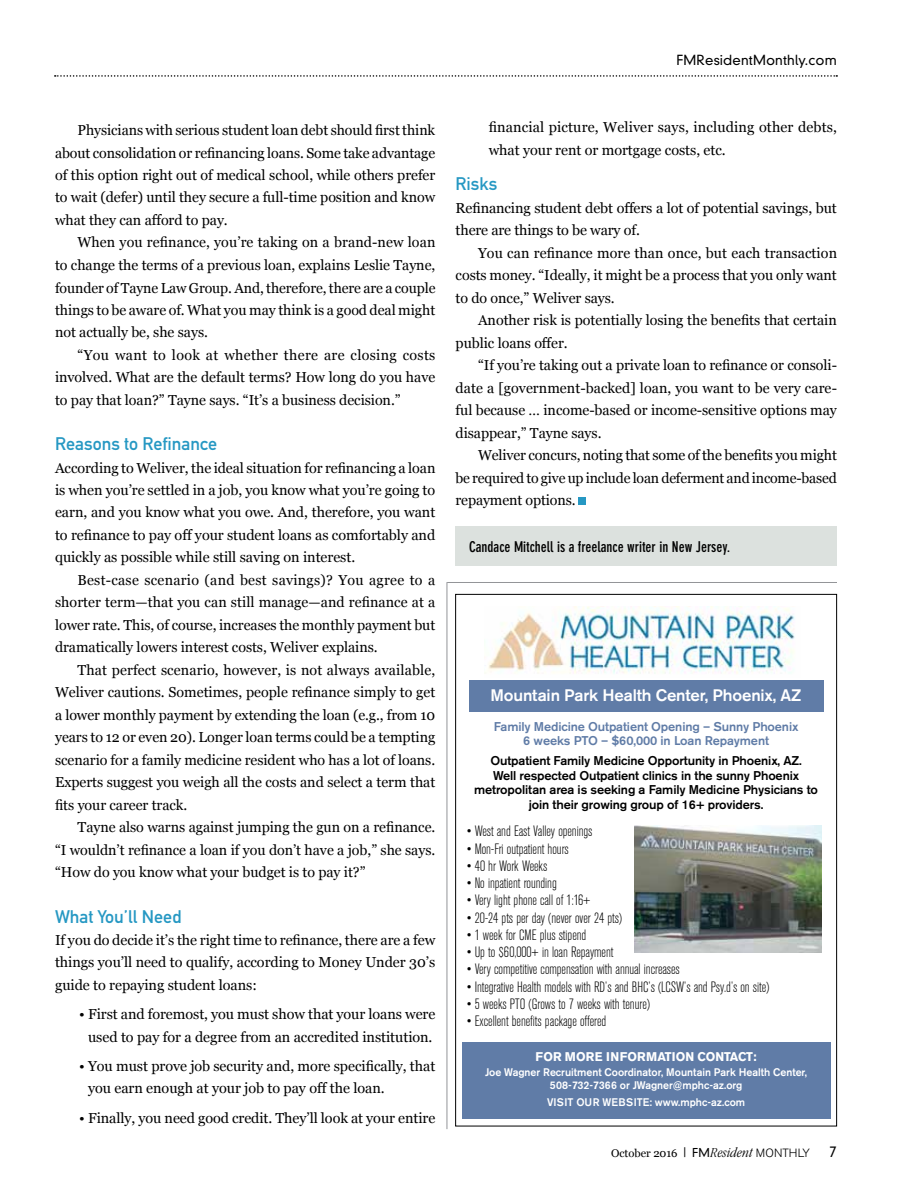
<style>
.page{position:relative;width:918px;height:1188px;background:#fff}
.page>*{position:absolute;margin:0;border:0;box-sizing:border-box;transform-origin:0 0}
.t1{font:18px "DIN Mittelschrift";color:#2698c3}
.t2{font:500 16.65px "Akzidenz Grotesk BE";letter-spacing:-.01em;color:#fff}
.t3{font:300 condensed 14.85px "Akzidenz Grotesk BE";letter-spacing:-.005em;color:#000}
.t4{font:700 condensed 14.7px "DIN Neuzeit Grotesk";color:#000}
.t5{font:14.4px/22.5px "Georgia";letter-spacing:-.005em;color:#000;text-align:justify}
.t6{font:300 14.25px "DIN Neuzeit Grotesk";color:#000}
.t7{font:300 13.5px "DIN Neuzeit Grotesk";letter-spacing:.01em;color:#000}
.t8{font:500 12.6px/14.5px "Akzidenz Grotesk BE";letter-spacing:-.01em;color:#000;text-align:center}
.t9{font:500 12.6px/14.5px "Akzidenz Grotesk BE";letter-spacing:-.01em;color:#607ca7;text-align:center}
.t10{font:700 12.6px "Akzidenz Grotesk BE";color:#fff}
.t11{font:11.1px "Georgia";letter-spacing:-.005em;color:#000}
.t12{font:500 10.95px/13.2px "Akzidenz Grotesk BE";color:#fff;text-align:center}
.s1{font-weight:700;font-size:10.35px}
.s2{font-family:"DIN Neuzeit Grotesk";font-weight:300;font-size:11.85px}
.s3{font-family:"ITC Garamond MM It 300 400";font-size:14.1px}
.s4{font-family:"Akzidenz Grotesk BE";font-weight:300;font-size:11.85px}
</style>
<div class="page">
<svg style="left:55px;top:75px;width:782px;height:2px"></svg>
<div style="left:578px;top:498px;width:8px;height:7px;background:#2698c3"></div>
<div style="left:456px;top:526px;width:381px;height:40px;background:#dce1de"></div>
<hr style="left:447px;top:582px;width:390px;height:1px;background:#939598">
<hr style="left:447px;top:582px;width:1px;height:547px;background:#939598">
<img style="left:485px;top:607px;width:310px;height:67px">
<img style="left:635px;top:825px;width:186px;height:127px">
<div style="left:469px;top:680px;width:354px;height:31px;background:#607ca7"></div>
<div style="left:462px;top:1042px;width:368px;height:77px;background:#607ca7"></div>
<p class="t7" style="left:676px;top:52px;width:162px">FMResidentMonthly.com</p>
<p class="t5" style="left:55px;top:118px;width:382px;text-indent:22px">Physicians with serious student loan debt should first think about consolidation or refinancing loans. Some take advantage of this option right out of medical school, while others prefer to wait (defer) until they secure a full-time position and know what they can afford to pay.</p>
<p class="t5" style="left:55px;top:231px;width:382px;text-indent:22px">When you refinance, you’re taking on a brand-new loan to change the terms of a previous loan, explains Leslie Tayne, founder of Tayne Law Group. And, therefore, there are a couple things to be aware of. What you may think is a good deal might not actually be, she says.</p>
<p class="t5" style="left:55px;top:343px;width:382px;text-indent:22px">“You want to look at whether there are closing costs involved. What are the default terms? How long do you have to pay that loan?” Tayne says. “It’s a business decision.”</p>
<p class="t1" style="left:55px;top:433px;width:164px">Reasons to Refinance</p>
<p class="t5" style="left:55px;top:456px;width:382px">According to Weliver, the ideal situation for refinancing a loan is when you’re settled in a job, you know what you’re going to earn, and you know what you owe. And, therefore, you want to refinance to pay off your student loans as comfortably and quickly as possible while still saving on interest.</p>
<p class="t5" style="left:55px;top:568px;width:382px;text-indent:22px">Best-case scenario (and best savings)? You agree to a shorter term—that you can still manage—and refinance at a lower rate. This, of course, increases the monthly payment but dramatically lowers interest costs, Weliver explains.</p>
<p class="t5" style="left:55px;top:658px;width:382px;text-indent:22px">That perfect scenario, however, is not always available, Weliver cautions. Sometimes, people refinance simply to get a lower monthly payment by extending the loan (e.g., from 10 years to 12 or even 20). Longer loan terms could be a tempting scenario for a family medicine resident who has a lot of loans.<br>Experts suggest you weigh all the costs and select a term that fits your career track.</p>
<p class="t5" style="left:55px;top:816px;width:382px;text-indent:22px">Tayne also warns against jumping the gun on a refinance. “I wouldn’t refinance a loan if you don’t have a job,” she says. “How do you know what your budget is to pay it?”</p>
<p class="t1" style="left:55px;top:906px;width:128px">What You’ll Need</p>
<p class="t5" style="left:55px;top:928px;width:382px">If you do decide it’s the right time to refinance, there are a few things you’ll need to qualify, according to Money Under 30’s guide to repaying student loans:</p>
<p class="t5" style="left:79px;top:1002px;width:358px;text-align:center">• First and foremost, you must show that your loans were used to pay for a degree from an accredited institution.</p>
<p class="t5" style="left:88px;top:1054px;width:349px;text-indent:-9px">• You must prove job security and, more specifically, that you earn enough at your job to pay off the loan.</p>
<p class="t5" style="left:79px;top:1106px;width:358px">• Finally, you need good credit. They’ll look at your entire</p>
<p class="t5" style="left:489px;top:116px;width:350px">financial picture, Weliver says, including other debts, what your rent or mortgage costs, etc.</p>
<p class="t1" style="left:456px;top:173px;width:43px">Risks</p>
<p class="t5" style="left:456px;top:196px;width:383px">Refinancing student debt offers a lot of potential savings, but there are things to be wary of.</p>
<p class="t5" style="left:456px;top:241px;width:383px;text-indent:22px">You can refinance more than once, but each transaction costs money. “Ideally, it might be a process that you only want to do once,” Weliver says.</p>
<p class="t5" style="left:456px;top:308px;width:383px;text-indent:22px">Another risk is potentially losing the benefits that certain public loans offer.</p>
<p class="t5" style="left:456px;top:353px;width:383px;text-indent:22px">“If you’re taking out a private loan to refinance or consoli&shy;date a [government-backed] loan, you want to be very care&shy;ful because … income-based or income-sensitive options may disappear,” Tayne says.</p>
<p class="t5" style="left:456px;top:443px;width:383px;text-indent:22px">Weliver concurs, noting that some of the benefits you might be required to give up include loan deferment and income-based repayment options.</p>
<p class="t4" style="left:469px;top:538px;width:263px">Candace Mitchell is a freelance writer in New Jersey.</p>
<p class="t2" style="left:490px;top:685px;width:312px">Mountain Park Health Center, Phoenix, AZ</p>
<p class="t9" style="left:494px;top:719px;width:306px">Family Medicine Outpatient Opening – Sunny Phoenix<br>6 weeks PTO – $60,000 in Loan Repayment</p>
<p class="t8" style="left:474px;top:754px;width:345px">Outpatient Family Medicine Opportunity in Phoenix, AZ.<br>Well respected Outpatient clinics in the sunny Phoenix metropolitan area is seeking a Family Medicine Physicians to join their growing group of 16+ providers.</p>
<p class="t3" style="left:467px;top:823px;width:127px">• West and East Valley openings</p>
<p class="t3" style="left:467px;top:841px;width:104px">• Mon-Fri outpatient hours</p>
<p class="t3" style="left:467px;top:858px;width:82px">• 40 hr Work Weeks</p>
<p class="t3" style="left:467px;top:875px;width:92px">• No inpatient rounding</p>
<p class="t3" style="left:467px;top:892px;width:125px">• Very light phone call of 1:16+</p>
<p class="t3" style="left:467px;top:910px;width:157px">• 20-24 pts per day (never over 24 pts)</p>
<p class="t3" style="left:467px;top:927px;width:121px">• 1 week for CME plus stipend</p>
<p class="t3" style="left:467px;top:944px;width:148px">• Up to $60,000+ in loan Repayment</p>
<p class="t3" style="left:467px;top:961px;width:215px">• Very competitive compensation with annual increases</p>
<p class="t3" style="left:467px;top:978px;width:304px">• Integrative Health models with RD’s and BHC’s (LCSW’s and Psy.d’s on site)</p>
<p class="t3" style="left:467px;top:996px;width:185px">• 5 weeks PTO (Grows to 7 weeks with tenure)</p>
<p class="t3" style="left:467px;top:1013px;width:141px">• Excellent benefits package offered</p>
<p class="t10" style="left:536px;top:1050px;width:223px">FOR MORE INFORMATION CONTACT:</p>
<p class="t12" style="left:485px;top:1065px;width:324px">Joe Wagner Recruitment Coordinator, Mountain Park Health Center,<br>508-732-7366 or JWagner@mphc-az.org</p>
<p class="t12" style="left:547px;top:1096px;width:200px">VISIT OUR WEBSITE: www.mphc-az.com</p>
<p class="t11" style="left:611px;top:1145px;width:200px">October 2016 <span class="s1">|</span> <span class="s2">FM</span><span class="s3">Resident</span> <span class="s4">MONTHLY</span></p>
<p class="t6" style="left:830px;top:1143px;width:9px">7</p>
</div>
